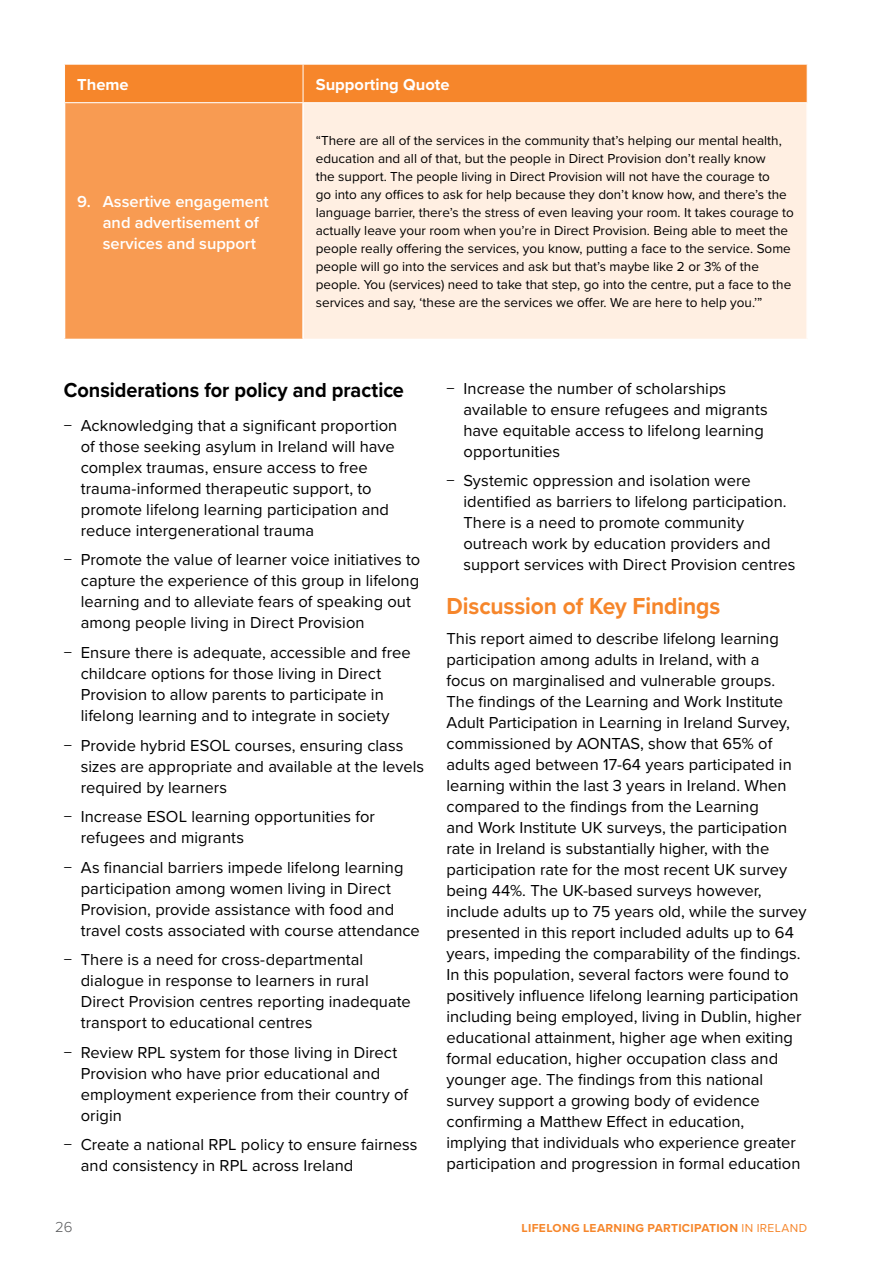
<style>
.page{position:relative;width:893px;height:1263px;background:#fff}
.page>*{position:absolute;margin:0;border:0;box-sizing:border-box;transform-origin:0 0}
.Sub-heading{font:700 24px "Proxima Nova";letter-spacing:-.005em;color:#f6862b;scale:.95 1}
.Sub-heading_2{font:700 21px "Proxima Nova";letter-spacing:-.005em;color:#000;scale:.95 1}
.Body{font:16.5px/21px "Proxima Nova";color:#000}
.t1{font:600 16.5px/21px "Proxima Nova";color:#fff}
.Body-2{font:700 16.5px "Proxima Nova";color:#fff}
.t2{font:300 15px "Proxima Nova";color:#58595b}
.Table_body{font:13.5px/18px "Proxima Nova";color:#000}
.t3{font:700 12px "Proxima Nova";letter-spacing:.03em;color:#f6862b}
.s1{font-weight:400}
</style>
<div class="page">
<div style="left:65px;top:65px;width:742px;height:37px;background:#f6862b"></div>
<div style="left:65px;top:103px;width:238px;height:236px;background:#f89b52"></div>
<div style="left:303px;top:103px;width:504px;height:236px;background:#ffefe2"></div>
<hr style="left:303px;top:65px;width:1px;height:37px;background:#fff">
<hr style="left:302px;top:103px;width:2px;height:236px;background:#fff">
<hr style="left:806px;top:103px;width:2px;height:236px;background:#fff">
<p class="Body-2" style="left:77px;top:72px;width:53px">Theme</p>
<p class="Body-2" style="left:316px;top:72px;width:135px">Supporting Quote</p>
<p class="t1" style="left:103px;top:190px;width:167px;text-indent:-26px">9. Assertive engagement and advertisement of services and support</p>
<p class="Table_body" style="left:316px;top:131px;width:480px">“There are all of the services in the community that’s helping our mental health, education and all of that, but the people in Direct Provision don’t really know<br>the support. The people living in Direct Provision will not have the courage to<br>go into any offices to ask for help because they don’t know how, and there’s the language barrier, there’s the stress of even leaving your room. It takes courage to actually leave your room when you’re in Direct Provision. Being able to meet the people really offering the services, you know, putting a face to the service. Some people will go into the services and ask but that’s maybe like 2 or 3% of the people. You (services) need to take that step, go into the centre, put a face to the services and say, ‘these are the services we offer. We are here to help you.’”</p>
<p class="Sub-heading_2" style="left:64px;top:374px;width:360px">Considerations for policy and practice</p>
<p class="Body" style="left:81px;top:414px;width:318px;text-indent:-17px">− Acknowledging that a significant proportion of those seeking asylum in Ireland will have complex traumas, ensure access to free trauma-informed therapeutic support, to promote lifelong learning participation and reduce intergenerational trauma</p>
<p class="Body" style="left:81px;top:549px;width:341px;text-indent:-17px">− Promote the value of learner voice initiatives to capture the experience of this group in lifelong learning and to alleviate fears of speaking out among people living in Direct Provision</p>
<p class="Body" style="left:81px;top:641px;width:331px;text-indent:-17px">− Ensure there is adequate, accessible and free childcare options for those living in Direct Provision to allow parents to participate in lifelong learning and to integrate in society</p>
<p class="Body" style="left:81px;top:734px;width:345px;text-indent:-17px">− Provide hybrid ESOL courses, ensuring class sizes are appropriate and available at the levels required by learners</p>
<p class="Body" style="left:81px;top:805px;width:296px;text-indent:-17px">− Increase ESOL learning opportunities for refugees and migrants</p>
<p class="Body" style="left:81px;top:856px;width:341px;text-indent:-17px">− As financial barriers impede lifelong learning participation among women living in Direct Provision, provide assistance with food and travel costs associated with course attendance</p>
<p class="Body" style="left:81px;top:948px;width:331px;text-indent:-17px">− There is a need for cross-departmental dialogue in response to learners in rural Direct Provision centres reporting inadequate transport to educational centres</p>
<p class="Body" style="left:81px;top:1041px;width:329px;text-indent:-17px">− Review RPL system for those living in Direct Provision who have prior educational and employment experience from their country of origin</p>
<p class="Body" style="left:81px;top:1133px;width:338px;text-indent:-17px">− Create a national RPL policy to ensure fairness and consistency in RPL across Ireland</p>
<p class="Body" style="left:463px;top:377px;width:306px;text-indent:-17px">− Increase the number of scholarships available to ensure refugees and migrants have equitable access to lifelong learning opportunities</p>
<p class="Body" style="left:463px;top:469px;width:333px;text-indent:-17px">− Systemic oppression and isolation were identified as barriers to lifelong participation.<br>There is a need to promote community outreach work by education providers and support services with Direct Provision centres</p>
<p class="Sub-heading" style="left:446px;top:588px;width:290px">Discussion of Key Findings</p>
<p class="Body" style="left:446px;top:627px;width:361px">This report aimed to describe lifelong learning participation among adults in Ireland, with a<br>focus on marginalised and vulnerable groups.<br>The findings of the Learning and Work Institute Adult Participation in Learning in Ireland Survey, commissioned by AONTAS, show that 65% of adults aged between 17-64 years participated in learning within the last 3 years in Ireland. When compared to the findings from the Learning<br>and Work Institute UK surveys, the participation rate in Ireland is substantially higher, with the participation rate for the most recent UK survey being 44%. The UK-based surveys however, include adults up to 75 years old, while the survey presented in this report included adults up to 64 years, impeding the comparability of the findings.<br>In this population, several factors were found to positively influence lifelong learning participation including being employed, living in Dublin, higher educational attainment, higher age when exiting formal education, higher occupation class and younger age. The findings from this national survey support a growing body of evidence confirming a Matthew Effect in education, implying that individuals who experience greater participation and progression in formal education</p>
<p class="t2" style="left:55px;top:1216px;width:19px">26</p>
<p class="t3" style="left:522px;top:1219px;width:287px">LIFELONG LEARNING PARTICIPATION <span class="s1">IN IRELAND</span></p>
</div>
